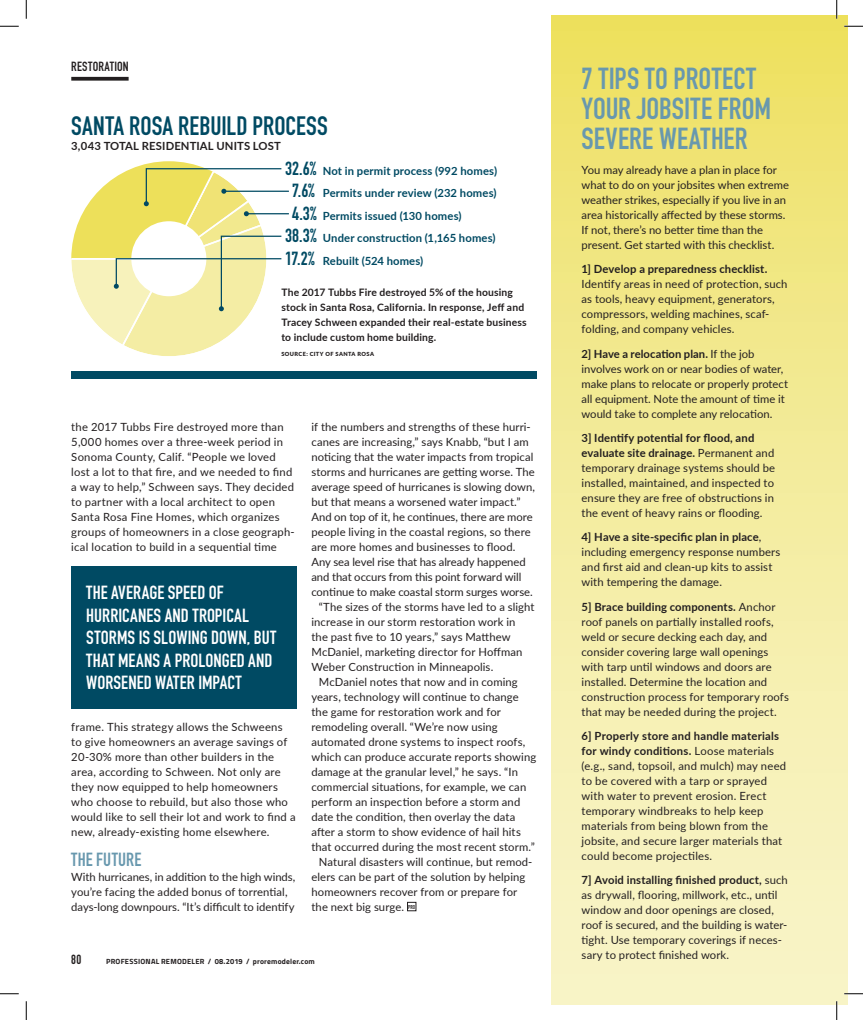
<style>
.page{position:relative;width:863px;height:1020px;background:#fff}
.page>*{position:absolute;margin:0;border:0;box-sizing:border-box;transform-origin:0 0}
.t1{font:30px/30px "DIN Engschrift Std";letter-spacing:.005em;color:#6898ae}
.t2{font:26.25px "DIN Engschrift Std";letter-spacing:.005em;color:#004a63}
.t3{font:18.75px/22.5px "DIN Engschrift Std";letter-spacing:.005em;color:#fff}
.t4{font:18.75px "DIN Engschrift Std";letter-spacing:.01em;color:#6898ae}
.t5{font:13.12px "DIN Engschrift Std";letter-spacing:.02em;color:#231f20}
.t6{font:11.25px/15px "Lato";letter-spacing:.01em;color:#231f20}
.t7{font:700 11.25px "Lato";letter-spacing:.01em;color:#004a63}
.t8{font:700 11.25px "Lato";letter-spacing:.01em;color:#231f20}
.t9{font:700 10.25px/15px "Lato";letter-spacing:.015em;color:#231f20}
.t10{font:700 7.5px "Titillium";letter-spacing:.03em;color:#231f20}
.t11{font:900 5.62px "Lato";letter-spacing:.07em;color:#231f20}
.s1{font-family:"DIN Engschrift Std";font-weight:400;font-size:18.75px}
.s2{font-weight:700}
</style>
<div class="page">
<div style="left:551px;top:15px;width:297px;height:990px;background:linear-gradient(to bottom,#eee165,#f9f6d2)"></div>
<div style="left:407px;top:902px;width:9px;height:9px;border:1px solid #231f20"></div>
<svg style="left:71px;top:77px;width:58px;height:4px"></svg>
<div style="left:71px;top:566px;width:225px;height:143px;background:#004a63"></div>
<hr style="left:224px;top:191px;width:65px;height:1px;background:#004a63">
<hr style="left:246px;top:213px;width:43px;height:1px;background:#004a63">
<svg style="left:71px;top:161px;width:211px;height:195px"></svg>
<div style="left:71px;top:371px;width:465px;height:8px;background:#004a63"></div>
<svg style="left:0;top:25px;width:19px;height:2px"></svg>
<svg style="left:844px;top:25px;width:18px;height:2px"></svg>
<svg style="left:0;top:993px;width:19px;height:2px"></svg>
<svg style="left:844px;top:993px;width:18px;height:2px"></svg>
<svg style="left:25px;top:0;width:2px;height:19px"></svg>
<svg style="left:25px;top:1001px;width:2px;height:19px"></svg>
<svg style="left:835px;top:0;width:2px;height:19px"></svg>
<svg style="left:835px;top:1001px;width:2px;height:19px"></svg>
<p class="t5" style="left:71px;top:59px;width:59px">RESTORATION</p>
<h2 class="t2" style="left:71px;top:110px;width:258px">SANTA ROSA REBUILD PROCESS</h2>
<p class="t8" style="left:71px;top:138px;width:211px">3,043 TOTAL RESIDENTIAL UNITS LOST</p>
<p class="t7" style="left:285px;top:162px;width:213px"><span class="s1">32.6%</span> Not in permit process (992 homes)</p>
<p class="t7" style="left:292px;top:185px;width:206px"><span class="s1">7.6%</span> Permits under review (232 homes)</p>
<p class="t7" style="left:292px;top:207px;width:171px"><span class="s1">4.3%</span> Permits issued (130 homes)</p>
<p class="t7" style="left:285px;top:230px;width:212px"><span class="s1">38.3%</span> Under construction (1,165 homes)</p>
<p class="t7" style="left:285px;top:252px;width:140px"><span class="s1">17.2%</span> Rebuilt (524 homes)</p>
<p class="t9" style="left:281px;top:285px;width:247px">The 2017 Tubbs Fire destroyed 5% of the housing stock in Santa Rosa, California. In response, Jeff and Tracey Schween expanded their real-estate business to include custom home building.</p>
<p class="t11" style="left:281px;top:350px;width:94px">SOURCE: CITY OF SANTA ROSA</p>
<p class="t6" style="left:71px;top:419px;width:225px">the 2017 Tubbs Fire destroyed more than 5,000 homes over a three-week period in Sonoma County, Calif. “People we loved lost a lot to that fire, and we needed to find a way to help,” Schween says. They decided to partner with a local architect to open Santa Rosa Fine Homes, which organizes groups of homeowners in a close geograph&shy;ical location to build in a sequential time</p>
<h3 class="t3" style="left:86px;top:581px;width:191px">THE AVERAGE SPEED OF<br>HURRICANES AND TROPICAL<br>STORMS IS SLOWING DOWN, BUT<br>THAT MEANS A PROLONGED AND<br>WORSENED WATER IMPACT</h3>
<p class="t6" style="left:71px;top:719px;width:226px">frame. This strategy allows the Schweens to give homeowners an average savings of 20-30% more than other builders in the area, according to Schween. Not only are they now equipped to help homeowners who choose to rebuild, but also those who would like to sell their lot and work to find a new, already-existing home elsewhere.</p>
<h3 class="t4" style="left:71px;top:849px;width:71px">THE FUTURE</h3>
<p class="t6" style="left:71px;top:869px;width:225px">With hurricanes, in addition to the high winds, you’re facing the added bonus of torrential, days-long downpours. “It’s difficult to identify</p>
<p class="t6" style="left:311px;top:419px;width:221px">if the numbers and strengths of these hurri-</p>
<p class="t6" style="left:311px;top:434px;width:219px">canes are increasing,” says Knabb, “but I am</p>
<p class="t6" style="left:311px;top:449px;width:223px">noticing that the water impacts from tropical</p>
<p class="t6" style="left:311px;top:464px;width:225px">storms and hurricanes are getting worse. The</p>
<p class="t6" style="left:311px;top:479px;width:225px">average speed of hurricanes is slowing down,</p>
<p class="t6" style="left:311px;top:494px;width:210px">but that means a worsened water impact.”</p>
<p class="t6" style="left:311px;top:509px;width:223px">And on top of it, he continues, there are more</p>
<p class="t6" style="left:311px;top:524px;width:221px">people living in the coastal regions, so there</p>
<p class="t6" style="left:311px;top:539px;width:206px">are more homes and businesses to flood.</p>
<p class="t6" style="left:311px;top:554px;width:216px">Any sea level rise that has already happened</p>
<p class="t6" style="left:311px;top:569px;width:211px">and that occurs from this point forward will</p>
<p class="t6" style="left:311px;top:584px;width:223px">continue to make coastal storm surges worse.</p>
<p class="t6" style="left:319px;top:599px;width:217px">“The sizes of the storms have led to a slight</p>
<p class="t6" style="left:311px;top:614px;width:206px">increase in our storm restoration work in</p>
<p class="t6" style="left:311px;top:629px;width:201px">the past five to 10 years,” says Matthew</p>
<p class="t6" style="left:311px;top:644px;width:213px">McDaniel, marketing director for Hoffman</p>
<p class="t6" style="left:311px;top:659px;width:183px">Weber Construction in Minneapolis.</p>
<p class="t6" style="left:319px;top:674px;width:200px">McDaniel notes that now and in coming</p>
<p class="t6" style="left:311px;top:689px;width:209px">years, technology will continue to change</p>
<p class="t6" style="left:311px;top:704px;width:191px">the game for restoration work and for</p>
<p class="t6" style="left:311px;top:719px;width:188px">remodeling overall. “We’re now using</p>
<p class="t6" style="left:311px;top:734px;width:215px">automated drone systems to inspect roofs,</p>
<p class="t6" style="left:311px;top:749px;width:226px">which can produce accurate reports showing</p>
<p class="t6" style="left:311px;top:764px;width:208px">damage at the granular level,” he says. “In</p>
<p class="t6" style="left:311px;top:779px;width:216px">commercial situations, for example, we can</p>
<p class="t6" style="left:311px;top:794px;width:210px">perform an inspection before a storm and</p>
<p class="t6" style="left:311px;top:809px;width:205px">date the condition, then overlay the data</p>
<p class="t6" style="left:311px;top:824px;width:211px">after a storm to show evidence of hail hits</p>
<p class="t6" style="left:311px;top:839px;width:225px">that occurred during the most recent storm.”</p>
<p class="t6" style="left:319px;top:854px;width:215px">Natural disasters will continue, but remod-</p>
<p class="t6" style="left:311px;top:869px;width:215px">elers can be part of the solution by helping</p>
<p class="t6" style="left:311px;top:884px;width:207px">homeowners recover from or prepare for</p>
<p class="t6" style="left:311px;top:899px;width:105px">the next big surge. <sup>PRO</sup></p>
<p class="t5" style="left:71px;top:951px;width:11px">80</p>
<p class="t10" style="left:106px;top:955px;width:210px">PROFESSIONAL REMODELER / 08.2019 / proremodeler.com</p>
<h1 class="t1" style="left:581px;top:64px;width:191px">7 TIPS TO PROTECT<br>YOUR JOBSITE FROM<br>SEVERE WEATHER</h1>
<p class="t6" style="left:581px;top:162px;width:209px">You may already have a plan in place for what to do on your jobsites when extreme weather strikes, especially if you live in an area historically affected by these storms.<br>If not, there’s no better time than the present. Get started with this checklist.</p>
<p class="t8" style="left:581px;top:261px;width:187px">1] Develop a preparedness checklist.</p>
<p class="t6" style="left:581px;top:276px;width:207px">Identify areas in need of protection, such as tools, heavy equipment, generators, compressors, welding machines, scaf&shy;folding, and company vehicles.</p>
<p class="t6" style="left:581px;top:345px;width:208px"><span class="s2">2] Have a relocation plan.</span> If the job involves work on or near bodies of water, make plans to relocate or properly protect all equipment. Note the amount of time it would take to complete any relocation.</p>
<p class="t6" style="left:581px;top:430px;width:195px"><span class="s2">3] Identify potential for flood, and evaluate site drainage.</span> Permanent and temporary drainage systems should be installed, maintained, and inspected to ensure they are free of obstructions in the event of heavy rains or flooding.</p>
<p class="t6" style="left:581px;top:529px;width:200px"><span class="s2">4] Have a site-specific plan in place</span>, including emergency response numbers and first aid and clean-up kits to assist with tempering the damage.</p>
<p class="t6" style="left:581px;top:599px;width:209px"><span class="s2">5] Brace building components.</span> Anchor roof panels on partially installed roofs, weld or secure decking each day, and consider covering large wall openings with tarp until windows and doors are installed. Determine the location and construction process for temporary roofs that may be needed during the project.</p>
<p class="t6" style="left:581px;top:728px;width:206px"><span class="s2">6] Properly store and handle materials for windy conditions.</span> Loose materials (e.g., sand, topsoil, and mulch) may need to be covered with a tarp or sprayed with water to prevent erosion. Erect temporary windbreaks to help keep materials from being blown from the jobsite, and secure larger materials that could become projectiles.</p>
<p class="t6" style="left:581px;top:872px;width:208px"><span class="s2">7] Avoid installing finished product,</span> such as drywall, flooring, millwork, etc., until window and door openings are closed, roof is secured, and the building is water&shy;tight. Use temporary coverings if neces&shy;sary to protect finished work.</p>
</div>
